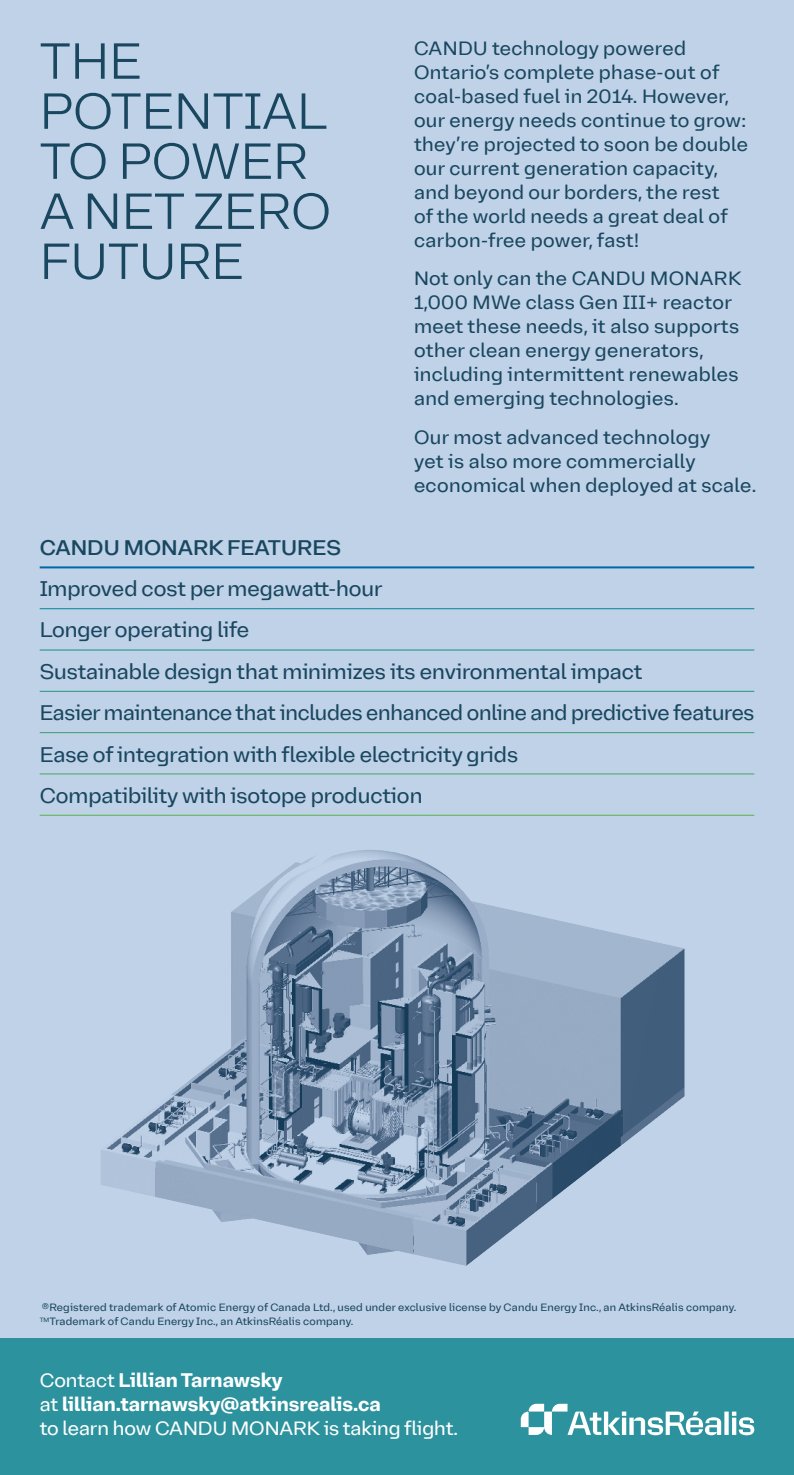
<style>
.page{position:relative;width:794px;height:1475px;background:#fff}
.page>*{position:absolute;margin:0;border:0;box-sizing:border-box;transform-origin:0 0}
.t1{font:300 52px/50px "Bienvenue";color:#194760}
.t2{font:22px "Bienvenue";color:#194760}
.t3{font:500 22px "Bienvenue";color:#194760}
.t4{font:20px/24px "Bienvenue";letter-spacing:.02em;color:#194760}
.t5{font:600 20px/24px "Bienvenue";color:#fff}
.Footnote{font:11px/14px "Bienvenue";letter-spacing:.02em;color:#194760}
.s1{font-weight:400}
</style>
<div class="page">
<div style="left:0;top:0;width:794px;height:1474px;background:#bfd2e7"></div>
<hr style="left:40px;top:773px;width:714px;height:1px;background:#48a75e">
<hr style="left:40px;top:732px;width:714px;height:1px;background:#3c9f70">
<hr style="left:40px;top:566px;width:714px;height:2px;background:#0067a7">
<hr style="left:40px;top:608px;width:714px;height:1px;background:#008495">
<hr style="left:40px;top:649px;width:714px;height:1px;background:#158d8a">
<hr style="left:40px;top:690px;width:714px;height:1px;background:#28957d">
<hr style="left:40px;top:814px;width:714px;height:1px;background:#58b14a">
<div style="left:0;top:1338px;width:794px;height:136px;background:#2c929d"></div>
<svg style="left:521px;top:1403px;width:233px;height:31px"></svg>
<img style="left:101px;top:850px;width:583px;height:415px">
<h1 class="t1" style="left:40px;top:33px;width:293px">THE<br>POTENTIAL<br>TO POWER<br>A NET ZERO<br>FUTURE</h1>
<p class="t4" style="left:414px;top:35px;width:336px">CANDU technology powered<br>Ontario’s complete phase-out of coal-based fuel in 2014. However, our energy needs continue to grow: they’re projected to soon be double our current generation capacity, and beyond our borders, the rest<br>of the world needs a great deal of carbon-free power, fast!</p>
<p class="t4" style="left:414px;top:265px;width:329px">Not only can the CANDU MONARK<br>1,000 MWe class Gen III+ reactor meet these needs, it also supports other clean energy generators, including intermittent renewables and emerging technologies.</p>
<p class="t4" style="left:414px;top:424px;width:344px">Our most advanced technology<br>yet is also more commercially economical when deployed at scale.</p>
<p class="t3" style="left:40px;top:531px;width:303px">CANDU MONARK FEATURES</p>
<p class="t2" style="left:40px;top:573px;width:344px">Improved cost per megawatt-hour</p>
<p class="t2" style="left:40px;top:614px;width:211px">Longer operating life</p>
<p class="t2" style="left:40px;top:656px;width:604px">Sustainable design that minimizes its environmental impact</p>
<p class="t2" style="left:40px;top:697px;width:716px">Easier maintenance that includes enhanced online and predictive features</p>
<p class="t2" style="left:40px;top:738px;width:480px">Ease of integration with flexible electricity grids</p>
<p class="t2" style="left:40px;top:780px;width:384px">Compatibility with isotope production</p>
<p class="Footnote" style="left:40px;top:1299px;width:698px">®Registered trademark of Atomic Energy of Canada Ltd., used under exclusive license by Candu Energy Inc., an AtkinsRéalis company.<br><sup>TM</sup>Trademark of Candu Energy Inc., an AtkinsRéalis company.</p>
<p class="t5" style="left:40px;top:1366px;width:420px"><span class="s1">Contact</span> Lillian Tarnawsky<br><span class="s1">at</span> lillian.tarnawsky@atkinsrealis.ca<br><span class="s1">to learn how CANDU MONARK is taking flight.</span></p>
</div>
